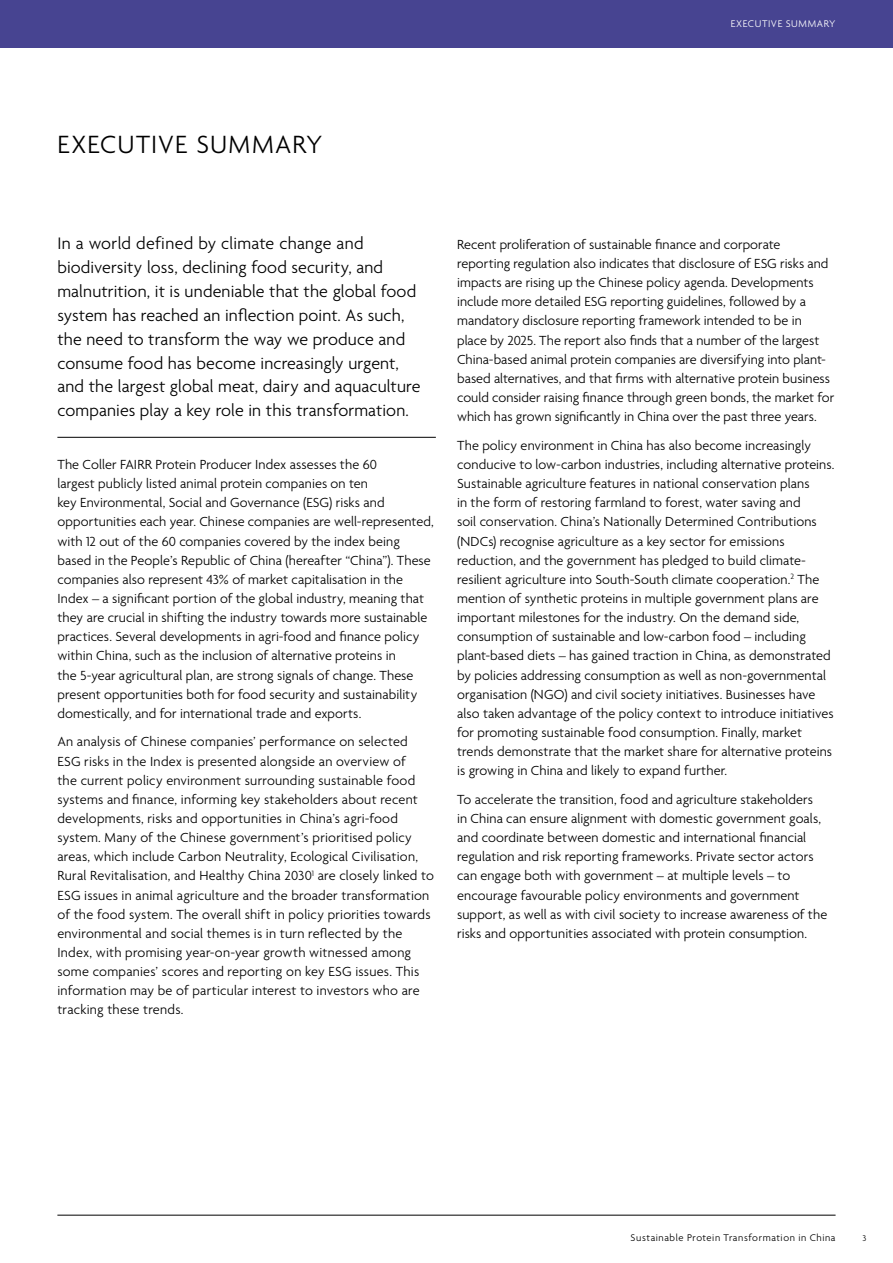
<style>
.page{position:relative;width:893px;height:1263px;background:#fff}
.page>*{position:absolute;margin:0;border:0;box-sizing:border-box;transform-origin:0 0}
.chapter_section_titl{font:300 27px "Agenda";letter-spacing:.04em;color:#000}
.intro_paragraph{font:300 18px/23.9px "Agenda";letter-spacing:.005em;color:#000}
.body{font:300 14.25px/19.2px "Agenda";letter-spacing:.005em;color:#000}
.body-2{font:300 10.5px "Agenda";letter-spacing:.055em;color:#000}
.body-3{font:300 10.5px "Agenda";letter-spacing:.055em;color:#fff}
.endnotes{font:300 9px "Agenda";color:#000}
</style>
<div class="page">
<hr style="left:57px;top:1215px;width:779px;height:1px;background:#000">
<div style="left:0;top:0;width:893px;height:48px;background:#474491"></div>
<hr style="left:57px;top:437px;width:379px;height:1px;background:#000">
<p class="body-3" style="left:731px;top:18px;width:106px">EXECUTIVE SUMMARY</p>
<p class="chapter_section_titl" style="left:57px;top:130px;width:267px">EXECUTIVE SUMMARY</p>
<p class="intro_paragraph" style="left:57px;top:232px;width:365px">In a world defined by climate change and biodiversity loss, declining food security, and malnutrition, it is undeniable that the global food system has reached an inflection point. As such, the need to transform the way we produce and consume food has become increasingly urgent, and the largest global meat, dairy and aquaculture companies play a key role in this transformation.</p>
<p class="body" style="left:57px;top:456px;width:378px">The Coller FAIRR Protein Producer Index assesses the 60<br>largest publicly listed animal protein companies on ten<br>key Environmental, Social and Governance (ESG) risks and opportunities each year. Chinese companies are well-represented, with 12 out of the 60 companies covered by the index being based in the People’s Republic of China (hereafter “China”). These companies also represent 43% of market capitalisation in the Index – a significant portion of the global industry, meaning that they are crucial in shifting the industry towards more sustainable practices. Several developments in agri-food and finance policy within China, such as the inclusion of alternative proteins in<br>the 5-year agricultural plan, are strong signals of change. These present opportunities both for food security and sustainability domestically, and for international trade and exports.</p>
<p class="body" style="left:57px;top:733px;width:378px">An analysis of Chinese companies’ performance on selected ESG risks in the Index is presented alongside an overview of<br>the current policy environment surrounding sustainable food systems and finance, informing key stakeholders about recent developments, risks and opportunities in China’s agri-food system. Many of the Chinese government’s prioritised policy areas, which include Carbon Neutrality, Ecological Civilisation, Rural Revitalisation, and Healthy China 2030<sup>1</sup> are closely linked to ESG issues in animal agriculture and the broader transformation of the food system. The overall shift in policy priorities towards environmental and social themes is in turn reflected by the Index, with promising year-on-year growth witnessed among some companies’ scores and reporting on key ESG issues. This information may be of particular interest to investors who are tracking these trends.</p>
<p class="body" style="left:457px;top:236px;width:379px">Recent proliferation of sustainable finance and corporate reporting regulation also indicates that disclosure of ESG risks and impacts are rising up the Chinese policy agenda. Developments include more detailed ESG reporting guidelines, followed by a mandatory disclosure reporting framework intended to be in place by 2025. The report also finds that a number of the largest China-based animal protein companies are diversifying into plant&shy;based alternatives, and that firms with alternative protein business could consider raising finance through green bonds, the market for which has grown significantly in China over the past three years.</p>
<p class="body" style="left:457px;top:437px;width:379px">The policy environment in China has also become increasingly conducive to low-carbon industries, including alternative proteins.<br>Sustainable agriculture features in national conservation plans<br>in the form of restoring farmland to forest, water saving and<br>soil conservation. China’s Nationally Determined Contributions (NDCs) recognise agriculture as a key sector for emissions reduction, and the government has pledged to build climate&shy;resilient agriculture into South-South climate cooperation.<sup>2</sup> The mention of synthetic proteins in multiple government plans are important milestones for the industry. On the demand side, consumption of sustainable and low-carbon food – including plant-based diets – has gained traction in China, as demonstrated by policies addressing consumption as well as non-governmental organisation (NGO) and civil society initiatives. Businesses have also taken advantage of the policy context to introduce initiatives for promoting sustainable food consumption. Finally, market trends demonstrate that the market share for alternative proteins is growing in China and likely to expand further.</p>
<p class="body" style="left:457px;top:791px;width:372px">To accelerate the transition, food and agriculture stakeholders<br>in China can ensure alignment with domestic government goals, and coordinate between domestic and international financial regulation and risk reporting frameworks. Private sector actors can engage both with government – at multiple levels – to encourage favourable policy environments and government support, as well as with civil society to increase awareness of the risks and opportunities associated with protein consumption.</p>
<p class="body-2" style="left:631px;top:1232px;width:206px">Sustainable Protein Transformation in China</p>
<p class="endnotes" style="left:862px;top:1233px;width:5px">3</p>
</div>
